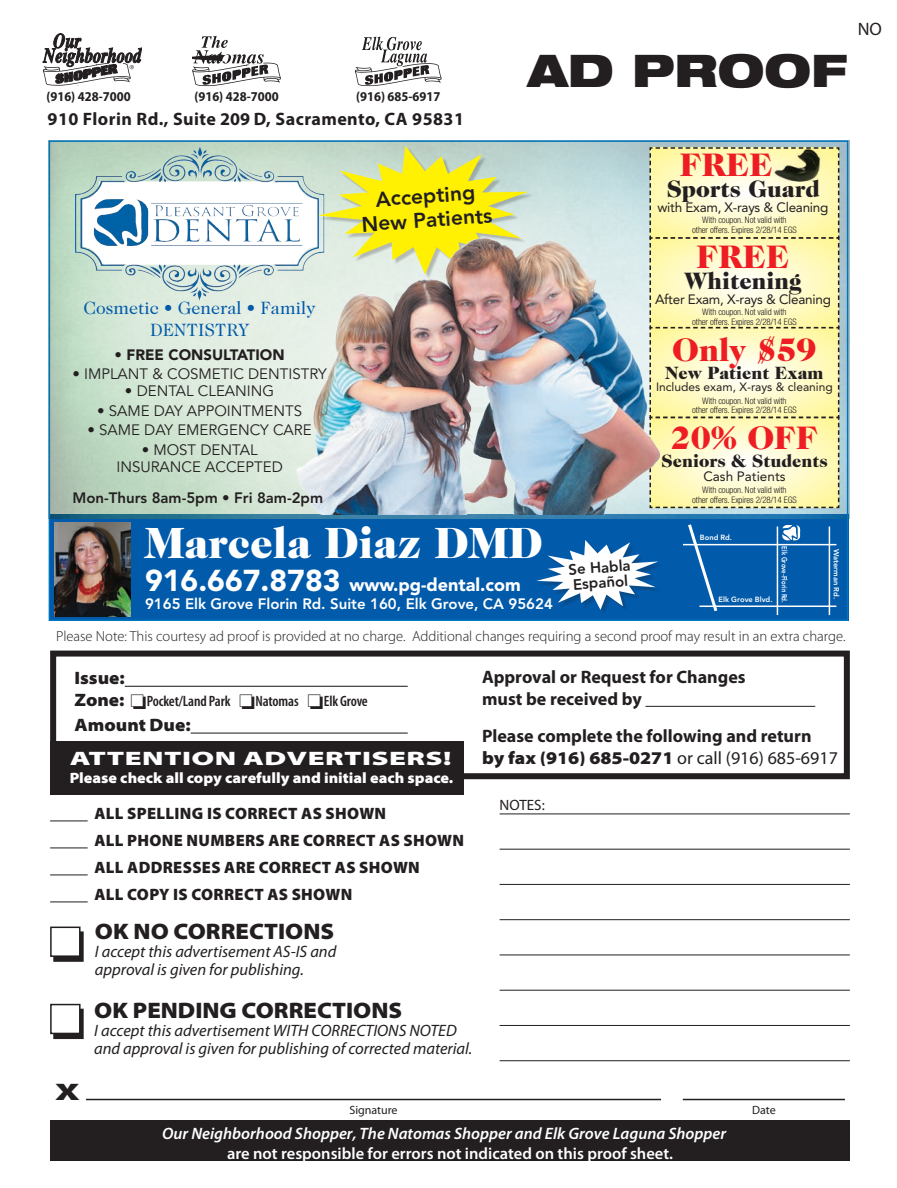
<style>
.page{position:relative;width:897px;height:1188px;background:#fff}
.page>*{position:absolute;margin:0;border:0;box-sizing:border-box;transform-origin:0 0}
.t1{font:900 expanded 45px "Helvetica Neue LT Std";color:#231f20}
.t2{font:900 44.25px "Caslon 224 Std";color:#fff}
.t3{font:900 33px "Caslon 224 Std";color:#ee1d23}
.t4{font:900 24px "Caslon 224 Std";color:#231f20}
.t5{font:900 semi-expanded 24px "Myriad Pro";color:#231f20;scale:1.5 1}
.t6{font:900 semi-expanded 22.5px "Myriad Pro";color:#231f20}
.t7{font:800 21px "Avenir LT Std";color:#231f20}
.t8{font:900 semi-expanded 19.5px "Myriad Pro";letter-spacing:.015em;color:#fff;scale:1.45 1}
.t9{font:700 18px/21.6px "Myriad Pro";color:#231f20}
.t10{font:700 18px "Myriad Pro";letter-spacing:.025em;color:#231f20}
.t11{font:18px/21.6px "Caslon 224 Std";color:#015aaa;text-align:center}
.t12{font:900 18px "Caslon 224 Std";color:#231f20}
.t13{font:900 18px "Avenir LT Std";color:#fff}
.t14{font:900 semi-expanded 18px "Myriad Pro";color:#231f20}
.t15{font:18px "Myriad Pro";color:#231f20}
.t16{font:italic 16.5px/18px "Myriad Pro";color:#231f20}
.t17{font:900 16.5px/27px "Myriad Pro";letter-spacing:.02em;color:#231f20}
.t18{font:italic 600 16.5px "Myriad Pro";color:#fff}
.t19{font:600 16.5px "Myriad Pro";color:#fff}
.t20{font:15px/16.5px "Avenir LT Std";color:#231f20;text-align:center}
.t21{font:900 semi-expanded 15px "Myriad Pro";color:#fff}
.t22{font:800 15px "Avenir LT Std";color:#fff}
.t23{font:800 15px/15px "Avenir LT Std";color:#231f20}
.t24{font:600 condensed 15px "Myriad Pro";letter-spacing:-.01em;color:#231f20}
.t25{font:900 15px "Avenir LT Std";color:#231f20}
.t26{font:15px "Myriad Pro";color:#231f20}
.t27{font:300 14.7px "Myriad Pro";color:#231f20}
.t28{font:13.5px "Avenir LT Std";letter-spacing:-.02em;color:#231f20}
.t29{font:700 semi-condensed 13.5px "Myriad Pro";color:#231f20}
.t30{font:13.5px "Avenir LT Std";color:#231f20}
.t31{font:12px "Avenir LT Std";color:#231f20}
.t32{font:12px "Myriad Pro";color:#231f20}
.t33{font:300 condensed 9px/9.8px "Helvetica Neue LT Std";letter-spacing:-.01em;color:#231f20;text-align:center}
.t34{font:800 7.5px "Avenir LT Std";letter-spacing:.01em;color:#fff}
.t35{font:800 7.5px "Avenir LT Std";letter-spacing:.01em;color:#fff;scale:.8 1}
.s1{font-size:30px}
.s2{font-weight:900;font-stretch:semi-expanded;font-size:18px}
.s3{font-weight:900;font-stretch:semi-expanded}
.s4{font-weight:400}
</style>
<div class="page">
<div style="left:49px;top:514px;width:799px;height:107px;background:#015aaa"></div>
<img style="left:52px;top:140px;width:797px;height:379px">
<svg style="left:81px;top:181px;width:237px;height:84px"></svg>
<img style="left:189px;top:146px;width:45px;height:30px">
<svg style="left:685px;top:524px;width:34px;height:88px"></svg>
<hr style="left:683px;top:544px;width:153px;height:1px;background:#fff">
<hr style="left:699px;top:606px;width:137px;height:1px;background:#fff">
<hr style="left:828px;top:526px;width:2px;height:89px;background:#fff">
<hr style="left:776px;top:526px;width:2px;height:89px;background:#fff">
<svg style="left:782px;top:525px;width:18px;height:15px"></svg>
<svg style="left:318px;top:146px;width:210px;height:87px;background:#e2e464"></svg>
<img style="left:269px;top:233px;width:427px;height:281px">
<img style="left:54px;top:522px;width:77px;height:95px">
<svg style="left:536px;top:540px;width:122px;height:70px"></svg>
<svg style="left:648px;top:146px;width:192px;height:363px;background:#fbf5c0"></svg>
<img style="left:772px;top:147px;width:50px;height:35px">
<svg style="left:43px;top:33px;width:99px;height:53px"></svg>
<svg style="left:355px;top:37px;width:86px;height:49px"></svg>
<svg style="left:192px;top:36px;width:89px;height:50px"></svg>
<hr style="left:125px;top:686px;width:282px;height:1px;background:#231f20">
<hr style="left:191px;top:733px;width:216px;height:1px;background:#231f20">
<div style="left:50px;top:651px;width:799px;height:128px;border:6px solid #231f20"></div>
<hr style="left:50px;top:821px;width:38px;height:1px;background:#231f20">
<hr style="left:50px;top:848px;width:38px;height:1px;background:#231f20">
<hr style="left:50px;top:875px;width:38px;height:1px;background:#231f20">
<hr style="left:50px;top:902px;width:38px;height:1px;background:#231f20">
<div style="left:51px;top:741px;width:413px;height:54px;background:#231f20"></div>
<hr style="left:86px;top:1099px;width:575px;height:1px;background:#231f20">
<hr style="left:682px;top:1099px;width:162px;height:1px;background:#231f20">
<div style="left:50px;top:1120px;width:799px;height:40px;background:#231f20"></div>
<hr style="left:645px;top:706px;width:170px;height:1px;background:#231f20">
<hr style="left:499px;top:1025px;width:350px;height:1px;background:#231f20">
<hr style="left:499px;top:990px;width:350px;height:1px;background:#231f20">
<hr style="left:499px;top:849px;width:350px;height:1px;background:#231f20">
<hr style="left:499px;top:884px;width:350px;height:1px;background:#231f20">
<hr style="left:499px;top:919px;width:350px;height:1px;background:#231f20">
<hr style="left:499px;top:955px;width:350px;height:1px;background:#231f20">
<hr style="left:499px;top:814px;width:350px;height:1px;background:#231f20">
<hr style="left:499px;top:1060px;width:350px;height:1px;background:#231f20">
<div style="left:54px;top:932px;width:29px;height:29px;background:#231f20"></div>
<div style="left:53px;top:931px;width:31px;height:31px;border:2px solid #231f20"></div>
<div style="left:51px;top:927px;width:29px;height:29px;background:#fff"></div>
<div style="left:50px;top:927px;width:30px;height:30px;border:2px solid #231f20"></div>
<div style="left:54px;top:1009px;width:29px;height:29px;background:#231f20"></div>
<div style="left:53px;top:1009px;width:31px;height:30px;border:2px solid #231f20"></div>
<div style="left:51px;top:1005px;width:29px;height:28px;background:#fff"></div>
<div style="left:50px;top:1004px;width:30px;height:30px;border:2px solid #231f20"></div>
<h3 class="t29" style="left:46px;top:89px;width:86px">(916) 428-7000</h3>
<h3 class="t29" style="left:194px;top:89px;width:86px">(916) 428-7000</h3>
<h3 class="t29" style="left:356px;top:89px;width:86px">(916) 685-6917</h3>
<h3 class="t10" style="left:48px;top:107px;width:418px">910 Florin Rd., Suite 209 D, Sacramento, CA 95831</h3>
<h3 class="t7" style="left:375px;top:187px;width:101px;rotate:-4deg">Accepting</h3>
<h3 class="t11" style="left:83px;top:297px;width:234px">Cosmetic • General • Family<br>DENTISTRY</h3>
<h3 class="t25" style="left:114px;top:345px;width:171px">• FREE CONSULTATION</h3>
<h3 class="t20" style="left:72px;top:367px;width:256px">• IMPLANT &amp; COSMETIC DENTISTRY</h3>
<h3 class="t20" style="left:125px;top:383px;width:151px">• DENTAL CLEANING</h3>
<h3 class="t20" style="left:97px;top:403px;width:206px">• SAME DAY APPOINTMENTS</h3>
<h3 class="t20" style="left:87px;top:422px;width:226px">• SAME DAY EMERGENCY CARE</h3>
<h3 class="t20" style="left:116px;top:442px;width:168px">• MOST DENTAL<br>INSURANCE ACCEPTED</h3>
<h3 class="t23" style="left:72px;top:491px;width:252px">Mon-Thurs 8am-5pm • Fri 8am-2pm</h3>
<h3 class="t7" style="left:361px;top:212px;width:133px;rotate:-4deg">New Patients</h3>
<h1 class="t1" style="left:527px;top:41px;width:321px">AD PROOF</h1>
<h3 class="t3" style="left:679px;top:145px;width:94px">FREE</h3>
<h3 class="t4" style="left:666px;top:174px;width:155px">Sports Guard</h3>
<h3 class="t28" style="left:657px;top:199px;width:172px">with Exam, X-rays &amp; Cleaning</h3>
<p class="t33" style="left:692px;top:215px;width:106px">With coupon. Not valid with<br>other offers. Expires 2/28/14 EGS</p>
<h3 class="t3" style="left:696px;top:237px;width:94px">FREE</h3>
<h3 class="t4" style="left:684px;top:267px;width:119px">Whitening</h3>
<h3 class="t28" style="left:655px;top:291px;width:177px">After Exam, X-rays &amp; Cleaning</h3>
<p class="t33" style="left:692px;top:307px;width:106px">With coupon. Not valid with<br>other offers. Expires 2/28/14 EGS</p>
<h3 class="t3" style="left:672px;top:330px;width:146px">Only $59</h3>
<h3 class="t12" style="left:665px;top:362px;width:159px">New Patient Exam</h3>
<h3 class="t31" style="left:656px;top:380px;width:178px">Includes exam, X-rays &amp; cleaning</h3>
<p class="t33" style="left:692px;top:395px;width:106px">With coupon. Not valid with<br>other offers. Expires 2/28/14 EGS</p>
<h3 class="t3" style="left:670px;top:419px;width:149px">20% OFF</h3>
<h3 class="t12" style="left:661px;top:451px;width:168px">Seniors &amp; Students</h3>
<h3 class="t30" style="left:703px;top:468px;width:84px">Cash Patients</h3>
<p class="t33" style="left:692px;top:485px;width:106px">With coupon. Not valid with<br>other offers. Expires 2/28/14 EGS</p>
<h2 class="t2" style="left:145px;top:517px;width:399px">Marcela Diaz DMD</h2>
<h3 class="t13" style="left:145px;top:574px;width:377px"><span class="s1">916.667.8783</span> www.pg-dental.com</h3>
<h3 class="t22" style="left:145px;top:595px;width:409px">9165 Elk Grove Florin Rd. Suite 160, Elk Grove, CA 95624</h3>
<h3 class="t23" style="left:568px;top:562px;width:64px;rotate:-4deg">Se Habla<br>Español</h3>
<p class="t34" style="left:699px;top:533px;width:34px">Bond Rd.</p>
<p class="t34" style="left:718px;top:595px;width:55px">Elk Grove Blvd.</p>
<p class="t35" style="left:788px;top:546px;width:72px;rotate:90deg">Elk Grove-Florin Rd.</p>
<p class="t34" style="left:840px;top:549px;width:52px;rotate:90deg">Waterman Rd.</p>
<h3 class="t27" style="left:56px;top:628px;width:790px">Please Note: This courtesy ad proof is provided at no charge. Additional changes requiring a second proof may result in an extra charge.</h3>
<h3 class="t14" style="left:74px;top:668px;width:52px">Issue:</h3>
<h3 class="t24" style="left:74px;top:693px;width:295px"><span class="s2">Zone:</span> ❏Pocket/Land Park ❏Natomas ❏Elk Grove</h3>
<h3 class="t14" style="left:74px;top:715px;width:118px">Amount Due:</h3>
<h3 class="t8" style="left:70px;top:748px;width:265px">ATTENTION ADVERTISERS!</h3>
<h3 class="t21" style="left:70px;top:770px;width:385px">Please check all copy carefully and initial each space.</h3>
<h3 class="t5" style="left:55px;top:1078px;width:18px">X</h3>
<h3 class="t17" style="left:94px;top:800px;width:371px">ALL SPELLING IS CORRECT AS SHOWN<br>ALL PHONE NUMBERS ARE CORRECT AS SHOWN<br>ALL ADDRESSES ARE CORRECT AS SHOWN<br>ALL COPY IS CORRECT AS SHOWN</h3>
<h3 class="t6" style="left:95px;top:918px;width:241px">OK NO CORRECTIONS</h3>
<h3 class="t16" style="left:95px;top:943px;width:243px">I accept this advertisement AS-IS and approval is given for publishing.</h3>
<h3 class="t6" style="left:94px;top:997px;width:309px">OK PENDING CORRECTIONS</h3>
<h3 class="t16" style="left:94px;top:1022px;width:379px">I accept this advertisement WITH CORRECTIONS NOTED and approval is given for publishing of corrected material.</h3>
<h3 class="t9" style="left:482px;top:666px;width:265px">Approval or Request for Changes must be received by</h3>
<h3 class="t9" style="left:482px;top:725px;width:357px">Please complete the following and return <span class="s3">by fax (916) 685-0271</span> <span class="s4">or call (916) 685-6917</span></h3>
<h3 class="t26" style="left:499px;top:796px;width:47px">NOTES:</h3>
<h3 class="t32" style="left:349px;top:1103px;width:50px">Signature</h3>
<h3 class="t32" style="left:752px;top:1103px;width:25px">Date</h3>
<h3 class="t18" style="left:162px;top:1123px;width:565px">Our Neighborhood Shopper, The Natomas Shopper and Elk Grove Laguna Shopper</h3>
<h3 class="t19" style="left:227px;top:1144px;width:447px">are not responsible for errors not indicated on this proof sheet.</h3>
<h3 class="t15" style="left:857px;top:19px;width:26px">NO</h3>
</div>
